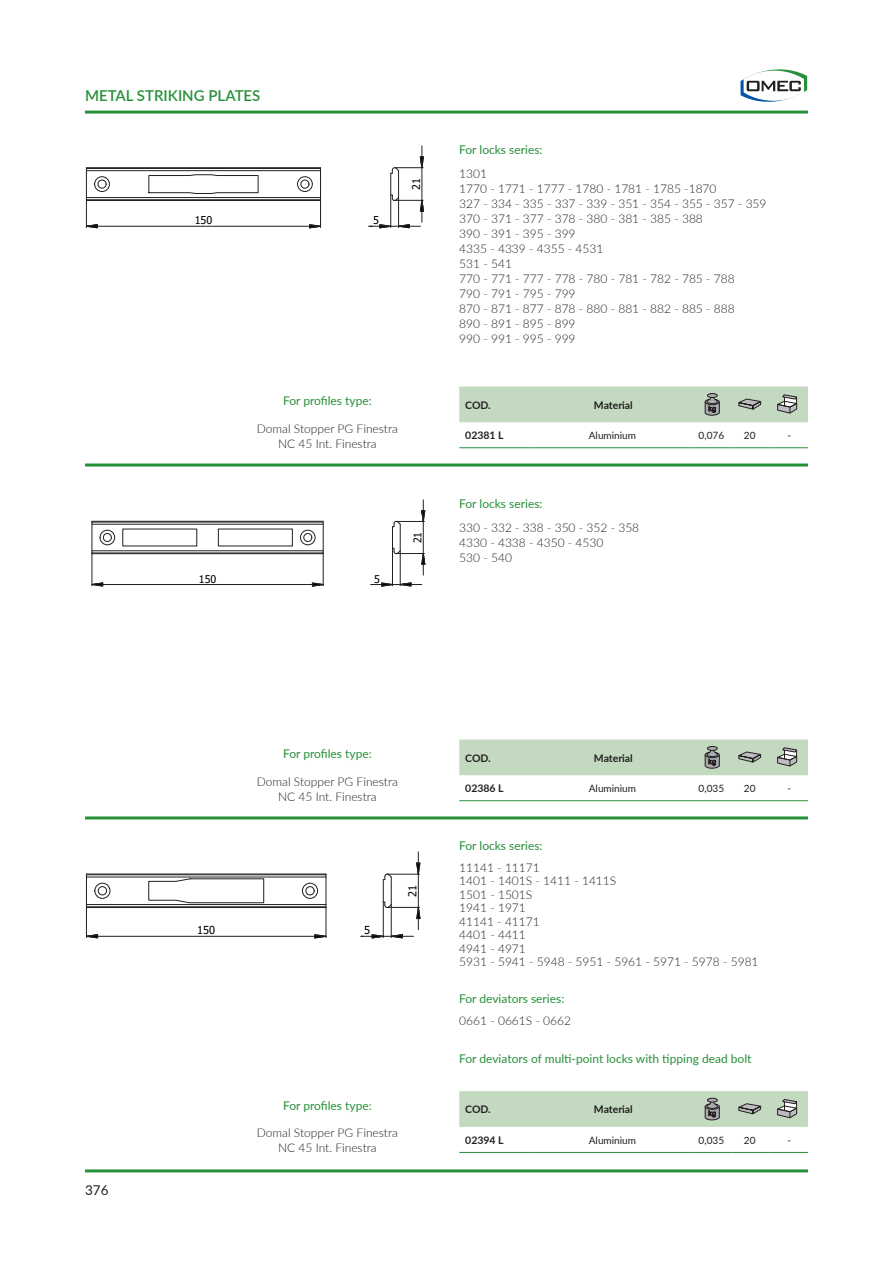
<style>
.page{position:relative;width:893px;height:1263px;background:#fff}
.page>*{position:absolute;margin:0;border:0;box-sizing:border-box;transform-origin:0 0}
.t1{font:600 15px "Lato";color:#269039}
.t2{font:13.5px "Lato";color:#231f20}
.t3{font:300 12px/15px "Lato";color:#231f20}
.t4{font:12px "Lato";color:#269039}
.t5{font:11.1px "Tahoma";color:#000001}
.t6{font:10.8px "Tahoma";color:#000001}
.t7{font:10.65px "Tahoma";color:#000001}
.t8{font:700 10.5px "Lato";color:#231f20}
.t9{font:10.05px "Lato";color:#231f20}
</style>
<div class="page">
<hr style="left:85px;top:1169px;width:723px;height:3px;background:#269039">
<hr style="left:85px;top:111px;width:723px;height:3px;background:#269039">
<hr style="left:85px;top:463px;width:723px;height:3px;background:#269039">
<hr style="left:85px;top:816px;width:723px;height:3px;background:#269039">
<svg style="left:740px;top:69px;width:67px;height:33px"></svg>
<div style="left:303px;top:533px;width:9px;height:9px;border:1px solid #231f20;border-radius:50%"></div>
<div style="left:300px;top:530px;width:15px;height:15px;border:1px solid #231f20;border-radius:50%"></div>
<div style="left:103px;top:533px;width:9px;height:9px;border:1px solid #231f20;border-radius:50%"></div>
<div style="left:100px;top:530px;width:15px;height:15px;border:1px solid #231f20;border-radius:50%"></div>
<hr style="left:92px;top:553px;width:231px;height:1px;background:#231f20">
<hr style="left:92px;top:521px;width:231px;height:1px;background:#231f20">
<svg style="left:323px;top:524px;width:1px;height:30px"></svg>
<svg style="left:92px;top:524px;width:1px;height:29px"></svg>
<svg style="left:312px;top:582px;width:11px;height:4px"></svg>
<svg style="left:91px;top:582px;width:12px;height:4px"></svg>
<hr style="left:103px;top:584px;width:209px;height:1px;background:#231f20">
<hr style="left:323px;top:554px;width:1px;height:32px;background:#231f20">
<hr style="left:92px;top:554px;width:1px;height:32px;background:#231f20">
<hr style="left:400px;top:551px;width:1px;height:35px;background:#231f20">
<hr style="left:392px;top:548px;width:1px;height:38px;background:#231f20">
<svg style="left:371px;top:582px;width:51px;height:4px"></svg>
<svg style="left:392px;top:500px;width:33px;height:75px"></svg>
<div style="left:297px;top:176px;width:16px;height:16px;border:1px solid #231f20;border-radius:50%"></div>
<div style="left:301px;top:180px;width:8px;height:8px;border:1px solid #231f20;border-radius:50%"></div>
<div style="left:94px;top:176px;width:16px;height:16px;border:1px solid #231f20;border-radius:50%"></div>
<div style="left:98px;top:180px;width:8px;height:8px;border:1px solid #231f20;border-radius:50%"></div>
<div style="left:86px;top:197px;width:235px;height:3px;border:1px solid #231f20"></div>
<div style="left:86px;top:168px;width:235px;height:3px;border:1px solid #231f20"></div>
<hr style="left:86px;top:200px;width:235px;height:1px;background:#231f20">
<hr style="left:86px;top:167px;width:235px;height:1px;background:#231f20">
<svg style="left:148px;top:174px;width:111px;height:20px"></svg>
<svg style="left:369px;top:146px;width:55px;height:82px"></svg>
<hr style="left:97px;top:226px;width:213px;height:1px;background:#231f20">
<svg style="left:85px;top:171px;width:13px;height:57px"></svg>
<svg style="left:309px;top:171px;width:13px;height:57px"></svg>
<svg style="left:86px;top:873px;width:241px;height:34px"></svg>
<hr style="left:86px;top:874px;width:240px;height:1px;background:#231f20">
<hr style="left:86px;top:907px;width:240px;height:1px;background:#231f20">
<svg style="left:314px;top:934px;width:13px;height:4px"></svg>
<svg style="left:86px;top:934px;width:12px;height:4px"></svg>
<hr style="left:98px;top:936px;width:217px;height:1px;background:#231f20">
<hr style="left:326px;top:907px;width:1px;height:30px;background:#231f20">
<hr style="left:86px;top:907px;width:1px;height:30px;background:#231f20">
<svg style="left:361px;top:852px;width:59px;height:86px"></svg>
<hr style="left:459px;top:800px;width:75px;height:1px;background:#269039">
<hr style="left:534px;top:800px;width:159px;height:1px;background:#269039">
<hr style="left:693px;top:800px;width:38px;height:1px;background:#269039">
<hr style="left:731px;top:800px;width:39px;height:1px;background:#269039">
<hr style="left:770px;top:800px;width:38px;height:1px;background:#269039">
<svg style="left:459px;top:739px;width:349px;height:36px;background:#bfd4bc"></svg>
<hr style="left:459px;top:447px;width:75px;height:1px;background:#269039">
<hr style="left:534px;top:447px;width:159px;height:1px;background:#269039">
<hr style="left:693px;top:447px;width:38px;height:1px;background:#269039">
<hr style="left:731px;top:447px;width:39px;height:1px;background:#269039">
<hr style="left:770px;top:447px;width:38px;height:1px;background:#269039">
<svg style="left:459px;top:386px;width:349px;height:36px;background:#bfd4bc"></svg>
<hr style="left:459px;top:1152px;width:75px;height:1px;background:#269039">
<hr style="left:534px;top:1152px;width:159px;height:1px;background:#269039">
<hr style="left:693px;top:1152px;width:38px;height:1px;background:#269039">
<hr style="left:731px;top:1152px;width:39px;height:1px;background:#269039">
<hr style="left:770px;top:1152px;width:38px;height:1px;background:#269039">
<svg style="left:459px;top:1091px;width:349px;height:36px;background:#bed4bc"></svg>
<p class="t1" style="left:85px;top:84px;width:177px">METAL STRIKING PLATES</p>
<p class="t6" style="left:195px;top:213px;width:19px">150</p>
<p class="t6" style="left:373px;top:213px;width:7px">5</p>
<p class="t6" style="left:409px;top:190px;width:13px;rotate:-90deg">21</p>
<p class="t4" style="left:283px;top:392px;width:90px">For profiles type:</p>
<p class="t3" style="left:257px;top:420px;width:143px;text-align:center">Domal Stopper PG Finestra<br>NC 45 Int. Finestra</p>
<p class="t7" style="left:199px;top:571px;width:19px">150</p>
<p class="t7" style="left:374px;top:571px;width:7px">5</p>
<p class="t7" style="left:410px;top:543px;width:13px;rotate:-90deg">21</p>
<p class="t4" style="left:459px;top:141px;width:85px">For locks series:</p>
<p class="t3" style="left:459px;top:165px;width:309px">1301<br>1770 - 1771 - 1777 - 1780 - 1781 - 1785 -1870<br>327 - 334 - 335 - 337 - 339 - 351 - 354 - 355 - 357 - 359<br>370 - 371 - 377 - 378 - 380 - 381 - 385 - 388<br>390 - 391 - 395 - 399<br>4335 - 4339 - 4355 - 4531<br>531 - 541<br>770 - 771 - 777 - 778 - 780 - 781 - 782 - 785 - 788<br>790 - 791 - 795 - 799<br>870 - 871 - 877 - 878 - 880 - 881 - 882 - 885 - 888<br>890 - 891 - 895 - 899<br>990 - 991 - 995 - 999</p>
<p class="t8" style="left:465px;top:397px;width:27px">COD.</p>
<p class="t8" style="left:594px;top:397px;width:41px">Material</p>
<p class="t8" style="left:465px;top:428px;width:40px">02381 L</p>
<p class="t9" style="left:589px;top:428px;width:49px">Aluminium</p>
<p class="t9" style="left:699px;top:428px;width:27px">0,076</p>
<p class="t9" style="left:744px;top:428px;width:13px">20</p>
<p class="t9" style="left:787px;top:428px;width:5px">-</p>
<p class="t4" style="left:459px;top:495px;width:85px">For locks series:</p>
<p class="t3" style="left:459px;top:519px;width:181px">330 - 332 - 338 - 350 - 352 - 358<br>4330 - 4338 - 4350 - 4530<br>530 - 540</p>
<p class="t2" style="left:85px;top:1180px;width:25px">376</p>
<p class="t5" style="left:197px;top:923px;width:20px">150</p>
<p class="t4" style="left:283px;top:745px;width:90px">For profiles type:</p>
<p class="t3" style="left:257px;top:773px;width:143px;text-align:center">Domal Stopper PG Finestra<br>NC 45 Int. Finestra</p>
<p class="t5" style="left:364px;top:923px;width:8px">5</p>
<p class="t5" style="left:405px;top:897px;width:14px;rotate:-90deg">21</p>
<p class="t4" style="left:283px;top:1097px;width:90px">For profiles type:</p>
<p class="t3" style="left:257px;top:1125px;width:143px;text-align:center">Domal Stopper PG Finestra<br>NC 45 Int. Finestra</p>
<p class="t8" style="left:465px;top:750px;width:27px">COD.</p>
<p class="t8" style="left:594px;top:750px;width:41px">Material</p>
<p class="t8" style="left:465px;top:781px;width:40px">02386 L</p>
<p class="t9" style="left:589px;top:781px;width:49px">Aluminium</p>
<p class="t9" style="left:699px;top:781px;width:27px">0,035</p>
<p class="t9" style="left:744px;top:781px;width:13px">20</p>
<p class="t9" style="left:787px;top:781px;width:5px">-</p>
<p class="t4" style="left:459px;top:836px;width:85px">For locks series:</p>
<p class="t3" style="left:459px;top:860px;width:301px;line-height:13.5px">11141 - 11171<br>1401 - 1401S - 1411 - 1411S<br>1501 - 1501S<br>1941 - 1971<br>41141 - 41171<br>4401 - 4411<br>4941 - 4971<br>5931 - 5941 - 5948 - 5951 - 5961 - 5971 - 5978 - 5981</p>
<p class="t4" style="left:459px;top:990px;width:107px">For deviators series:</p>
<p class="t3" style="left:459px;top:1013px;width:113px">0661 - 0661S - 0662</p>
<p class="t4" style="left:459px;top:1050px;width:294px">For deviators of multi-point locks with tipping dead bolt</p>
<p class="t8" style="left:465px;top:1102px;width:27px">COD.</p>
<p class="t8" style="left:594px;top:1102px;width:41px">Material</p>
<p class="t8" style="left:465px;top:1132px;width:40px">02394 L</p>
<p class="t9" style="left:589px;top:1133px;width:49px">Aluminium</p>
<p class="t9" style="left:699px;top:1133px;width:27px">0,035</p>
<p class="t9" style="left:744px;top:1133px;width:13px">20</p>
<p class="t9" style="left:787px;top:1133px;width:5px">-</p>
</div>
